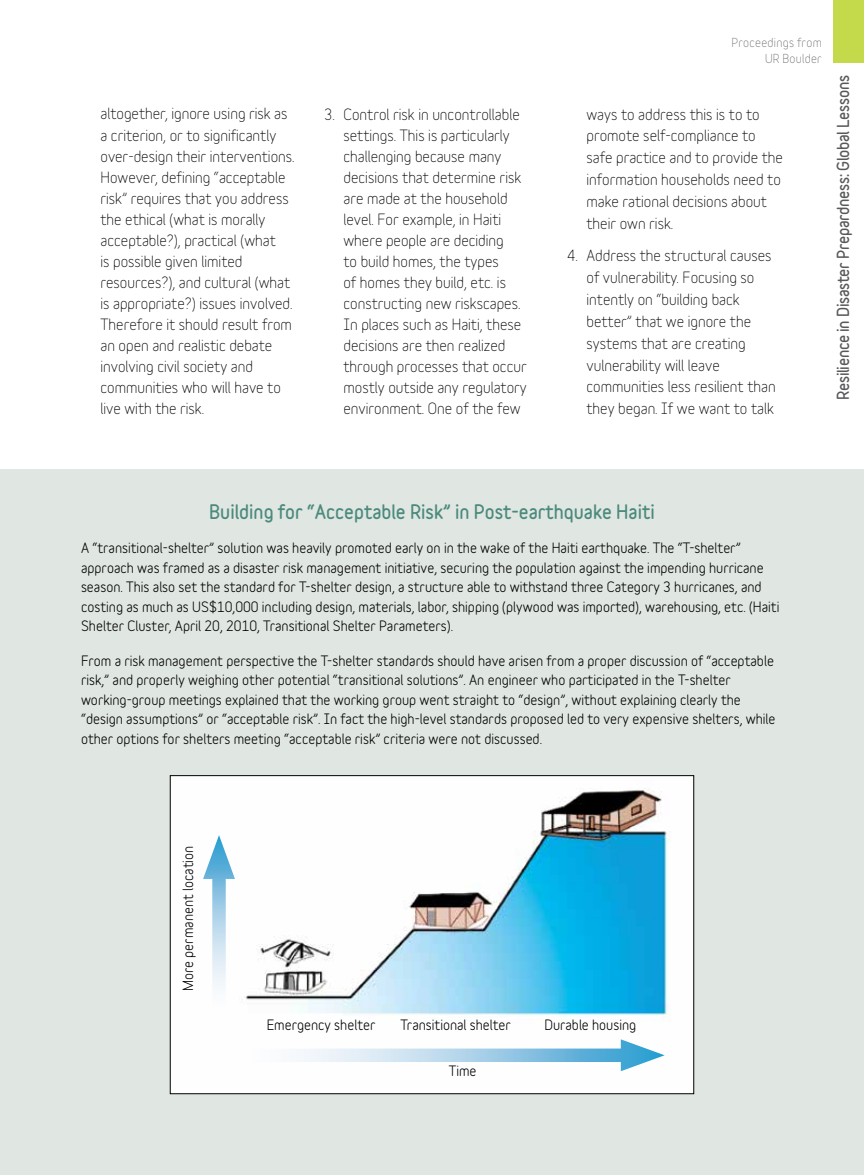
<style>
.page{position:relative;width:864px;height:1175px;background:#fff}
.page>*{position:absolute;margin:0;border:0;box-sizing:border-box;transform-origin:0 0}
.t1{font:900 18px "Variable";color:#4b8a7d}
.t2{font:15px/21px "Variable";color:#000}
.t3{font:900 15px "Variable";letter-spacing:-.02em;color:#58595b}
.t4{font:700 13.5px/19.5px "Variable";color:#000}
.t5{font:12px/16.5px "Variable";letter-spacing:.02em;color:#6d6e71;text-align:right}
</style>
<div class="page">
<div style="left:833px;top:0;width:31px;height:63px;background:#c4da4a"></div>
<div style="left:0;top:469px;width:864px;height:705px;background:#e0e6e1"></div>
<img style="left:172px;top:777px;width:520px;height:310px">
<div style="left:170px;top:775px;width:524px;height:319px;border:1px solid #000"></div>
<svg style="left:247px;top:1048px;width:374px;height:14px;background:#b8d9ec"></svg>
<svg style="left:621px;top:1039px;width:44px;height:32px"></svg>
<svg style="left:212px;top:879px;width:14px;height:129px;background:#c9e1f0"></svg>
<svg style="left:203px;top:835px;width:32px;height:44px"></svg>
<p class="t5" style="left:732px;top:35px;width:92px">Proceedings from<br>UR Boulder</p>
<p class="t2" style="left:100px;top:105px;width:196px">altogether, ignore using risk as a criterion, or to significantly over-design their interventions.<br>However, defining “acceptable risk” requires that you address the ethical (what is morally acceptable?), practical (what<br>is possible given limited resources?), and cultural (what is appropriate?) issues involved.<br>Therefore it should result from an open and realistic debate involving civil society and communities who will have to live with the risk.</p>
<p class="t2" style="left:343px;top:105px;width:185px;text-indent:-19px">3. Control risk in uncontrollable settings. This is particularly challenging because many decisions that determine risk are made at the household level. For example, in Haiti where people are deciding<br>to build homes, the types<br>of homes they build, etc. is constructing new riskscapes.<br>In places such as Haiti, these decisions are then realized through processes that occur mostly outside any regulatory environment. One of the few</p>
<p class="t2" style="left:586px;top:105px;width:198px;line-height:21.9px">ways to address this is to to promote self-compliance to safe practice and to provide the information households need to make rational decisions about their own risk.</p>
<p class="t2" style="left:586px;top:246px;width:191px;line-height:21.9px;text-indent:-19px">4. Address the structural causes of vulnerability. Focusing so intently on “building back better” that we ignore the systems that are creating vulnerability will leave communities less resilient than they began. If we want to talk</p>
<p class="t3" style="left:837px;top:400px;width:327px;rotate:-90deg">Resilience in Disaster Prepardness: Global Lessons</p>
<p class="t1" style="left:209px;top:504px;width:447px">Building for “Acceptable Risk” in Post-earthquake Haiti</p>
<p class="t4" style="left:81px;top:539px;width:700px">A “transitional-shelter” solution was heavily promoted early on in the wake of the Haiti earthquake. The “T-shelter” approach was framed as a disaster risk management initiative, securing the population against the impending hurricane season. This also set the standard for T-shelter design, a structure able to withstand three Category 3 hurricanes, and costing as much as US$10,000 including design, materials, labor, shipping (plywood was imported), warehousing, etc. (Haiti Shelter Cluster, April 20, 2010, Transitional Shelter Parameters).</p>
<p class="t4" style="left:81px;top:652px;width:696px">From a risk management perspective the T-shelter standards should have arisen from a proper discussion of “acceptable risk,” and properly weighing other potential “transitional solutions”. An engineer who participated in the T-shelter working-group meetings explained that the working group went straight to “design”, without explaining clearly the “design assumptions” or “acceptable risk”. In fact the high-level standards proposed led to very expensive shelters, while other options for shelters meeting “acceptable risk” criteria were not discussed.</p>
<p class="t4" style="left:180px;top:991px;width:147px;rotate:-90deg">More permanent location</p>
<p class="t4" style="left:267px;top:1016px;width:110px">Emergency shelter</p>
<p class="t4" style="left:401px;top:1016px;width:112px">Transitional shelter</p>
<p class="t4" style="left:544px;top:1016px;width:93px">Durable housing</p>
<p class="t4" style="left:449px;top:1063px;width:29px">Time</p>
</div>
